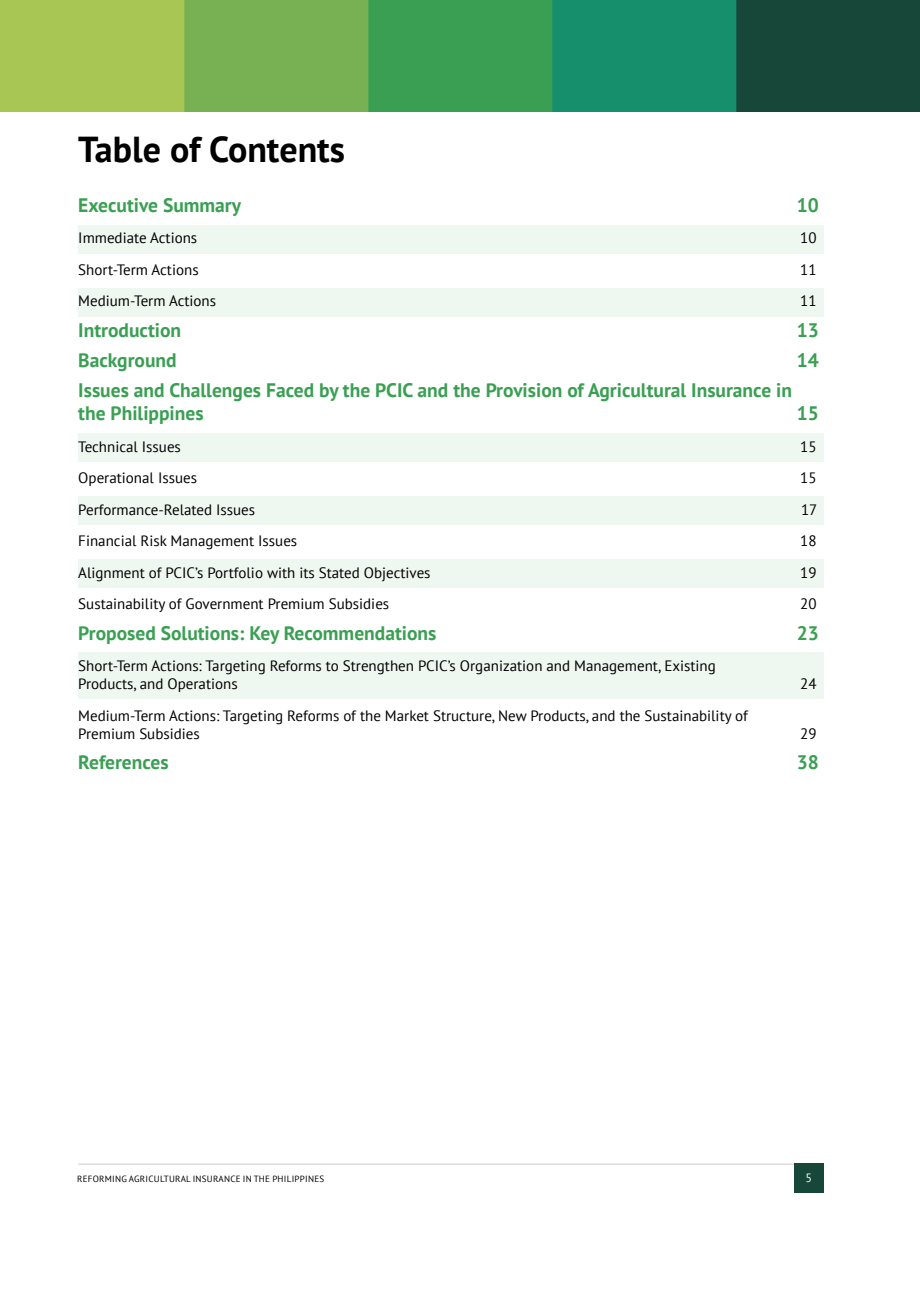
<style>
.page{position:relative;width:920px;height:1290px;background:#fff}
.page>*{position:absolute;margin:0;border:0;box-sizing:border-box;transform-origin:0 0}
.t1{font:700 36px "PT Sans";color:#000}
.t2{font:700 19.5px/23.4px "PT Sans";color:#3a9f53}
.t3{font:15px/18px "PT Sans";color:#000}
.t4{font:12px "PT Sans";color:#fff}
.t5{font:9px "PT Sans";letter-spacing:.03em;color:#000}
</style>
<div class="page">
<hr style="left:78px;top:1164px;width:745px;height:1px;background:#ccc">
<div style="left:794px;top:1164px;width:29px;height:29px;background:#174739"></div>
<img style="left:0;top:0;width:920px;height:111px">
<div style="left:78px;top:225px;width:745px;height:29px;background:#eff7f1"></div>
<div style="left:78px;top:288px;width:745px;height:29px;background:#eff7f1"></div>
<div style="left:78px;top:433px;width:745px;height:29px;background:#eff7f1"></div>
<div style="left:78px;top:496px;width:745px;height:29px;background:#eff7f1"></div>
<div style="left:78px;top:559px;width:745px;height:29px;background:#eff7f1"></div>
<div style="left:78px;top:653px;width:745px;height:46px;background:#eff7f1"></div>
<h1 class="t1" style="left:78px;top:125px;width:268px">Table of Contents</h1>
<h2 class="t2" style="left:78px;top:193px;width:164px">Executive Summary</h2>
<h2 class="t2" style="left:797px;top:193px;width:24px">10</h2>
<p class="t3" style="left:78px;top:229px;width:120px">Immediate Actions</p>
<p class="t3" style="left:800px;top:229px;width:18px">10</p>
<p class="t3" style="left:78px;top:260px;width:122px">Short-Term Actions</p>
<p class="t3" style="left:800px;top:260px;width:18px">11</p>
<p class="t3" style="left:78px;top:292px;width:139px">Medium-Term Actions</p>
<p class="t3" style="left:800px;top:292px;width:18px">11</p>
<h2 class="t2" style="left:78px;top:318px;width:104px">Introduction</h2>
<h2 class="t2" style="left:797px;top:318px;width:24px">13</h2>
<h2 class="t2" style="left:78px;top:348px;width:100px">Background</h2>
<h2 class="t2" style="left:797px;top:348px;width:24px">14</h2>
<h2 class="t2" style="left:78px;top:378px;width:715px">Issues and Challenges Faced by the PCIC and the Provision of Agricultural Insurance in the Philippines</h2>
<h2 class="t2" style="left:797px;top:401px;width:24px">15</h2>
<p class="t3" style="left:78px;top:437px;width:104px">Technical Issues</p>
<p class="t3" style="left:800px;top:437px;width:18px">15</p>
<p class="t3" style="left:78px;top:469px;width:120px">Operational Issues</p>
<p class="t3" style="left:800px;top:469px;width:18px">15</p>
<p class="t3" style="left:78px;top:500px;width:178px">Performance-Related Issues</p>
<p class="t3" style="left:801px;top:500px;width:18px">17</p>
<p class="t3" style="left:78px;top:532px;width:220px">Financial Risk Management Issues</p>
<p class="t3" style="left:800px;top:532px;width:18px">18</p>
<p class="t3" style="left:78px;top:563px;width:354px">Alignment of PCIC’s Portfolio with its Stated Objectives</p>
<p class="t3" style="left:800px;top:563px;width:18px">19</p>
<p class="t3" style="left:78px;top:595px;width:312px">Sustainability of Government Premium Subsidies</p>
<p class="t3" style="left:800px;top:595px;width:18px">20</p>
<h2 class="t2" style="left:78px;top:621px;width:360px">Proposed Solutions: Key Recommendations</h2>
<h2 class="t2" style="left:797px;top:621px;width:24px">23</h2>
<p class="t3" style="left:78px;top:656px;width:639px">Short-Term Actions: Targeting Reforms to Strengthen PCIC’s Organization and Management, Existing<br>Products, and Operations</p>
<p class="t3" style="left:800px;top:674px;width:18px">24</p>
<p class="t3" style="left:78px;top:706px;width:671px">Medium-Term Actions: Targeting Reforms of the Market Structure, New Products, and the Sustainability of<br>Premium Subsidies</p>
<p class="t3" style="left:800px;top:724px;width:18px">29</p>
<h2 class="t2" style="left:78px;top:750px;width:92px">References</h2>
<h2 class="t2" style="left:797px;top:750px;width:24px">38</h2>
<p class="t5" style="left:77px;top:1173px;width:249px">REFORMING AGRICULTURAL INSURANCE IN THE PHILIPPINES</p>
<p class="t4" style="left:805px;top:1170px;width:8px">5</p>
</div>
